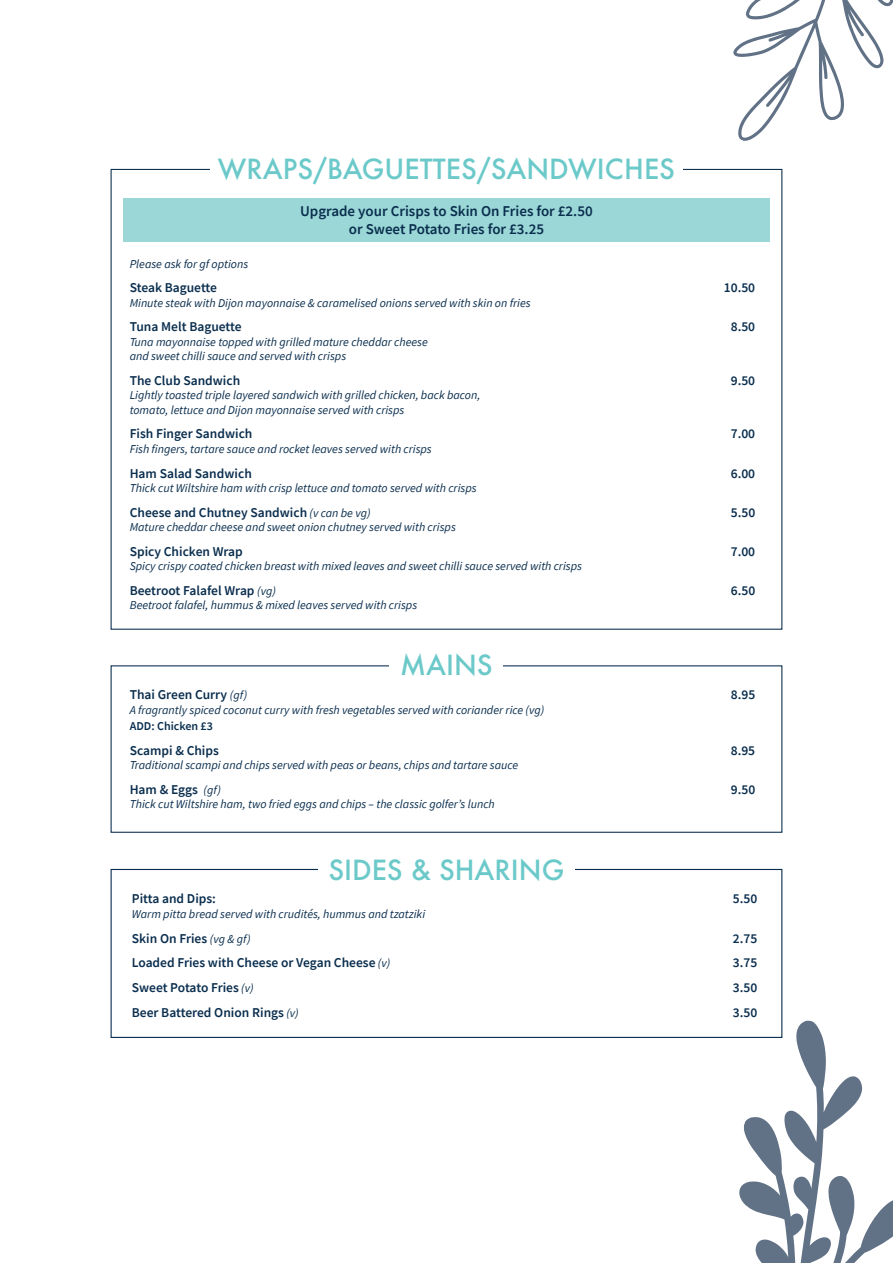
<style>
.page{position:relative;width:893px;height:1263px;background:#fff}
.page>*{position:absolute;margin:0;border:0;box-sizing:border-box;transform-origin:0 0}
.t1{font:500 27px "Futura";color:#6cc9c9}
.Dish{font:600 15px/18px "Source Sans Pro";color:#0a2e4e;text-align:center}
.Dish-2{font:600 13.5px "Source Sans Pro";color:#0a2e4e}
.Description{font:italic 12px/14.4px "Source Sans Pro";color:#0a2e4e}
.Dish-3{font:italic 12px "Source Sans Pro";color:#0a2e4e}
.Description-2{font:600 12px "Source Sans Pro";color:#0a2e4e}
.s1{font-weight:400;font-style:italic;font-size:12px}
</style>
<div class="page">
<svg style="left:733px;top:0;width:160px;height:141px"></svg>
<svg style="left:739px;top:1020px;width:154px;height:243px"></svg>
<div style="left:111px;top:665px;width:671px;height:168px;background:#fff;border:1px solid #0a2e4e"></div>
<div style="left:390px;top:653px;width:113px;height:32px;background:#fff"></div>
<div style="left:111px;top:869px;width:671px;height:169px;background:#fff;border:1px solid #0a2e4e"></div>
<div style="left:318px;top:857px;width:257px;height:38px;background:#fff"></div>
<div style="left:123px;top:198px;width:647px;height:44px;background:#9bd7d7"></div>
<p class="t1" style="left:218px;top:150px;width:459px">WRAPS/BAGUETTES/SANDWICHES</p>
<p class="Dish" style="left:300px;top:201px;width:294px">Upgrade your Crisps to Skin On Fries for £2.50 or Sweet Potato Fries for £3.25</p>
<p class="Dish-3" style="left:130px;top:256px;width:120px">Please ask for gf options</p>
<p class="Dish-2" style="left:130px;top:279px;width:89px">Steak Baguette</p>
<p class="Dish-2" style="left:724px;top:279px;width:33px">10.50</p>
<p class="Description" style="left:130px;top:295px;width:402px">Minute steak with Dijon mayonnaise &amp; caramelised onions served with skin on fries</p>
<p class="Dish-2" style="left:130px;top:318px;width:114px">Tuna Melt Baguette</p>
<p class="Dish-2" style="left:731px;top:318px;width:26px">8.50</p>
<p class="Description" style="left:130px;top:334px;width:300px">Tuna mayonnaise topped with grilled mature cheddar cheese and sweet chilli sauce and served with crisps</p>
<p class="Dish-2" style="left:130px;top:372px;width:112px">The Club Sandwich</p>
<p class="Dish-2" style="left:731px;top:372px;width:26px">9.50</p>
<p class="Description" style="left:130px;top:388px;width:352px">Lightly toasted triple layered sandwich with grilled chicken, back bacon, tomato, lettuce and Dijon mayonnaise served with crisps</p>
<p class="Dish-2" style="left:130px;top:425px;width:124px">Fish Finger Sandwich</p>
<p class="Dish-2" style="left:731px;top:425px;width:26px">7.00</p>
<p class="Description" style="left:130px;top:441px;width:304px">Fish fingers, tartare sauce and rocket leaves served with crisps</p>
<p class="Dish-2" style="left:130px;top:464px;width:124px">Ham Salad Sandwich</p>
<p class="Dish-2" style="left:731px;top:464px;width:26px">6.00</p>
<p class="Description" style="left:130px;top:481px;width:348px">Thick cut Wiltshire ham with crisp lettuce and tomato served with crisps</p>
<p class="Dish-2" style="left:130px;top:503px;width:242px">Cheese and Chutney Sandwich <span class="s1">(v can be vg)</span></p>
<p class="Dish-2" style="left:731px;top:503px;width:26px">5.50</p>
<p class="Description" style="left:130px;top:520px;width:328px">Mature cheddar cheese and sweet onion chutney served with crisps</p>
<p class="Dish-2" style="left:130px;top:542px;width:115px">Spicy Chicken Wrap</p>
<p class="Dish-2" style="left:731px;top:542px;width:26px">7.00</p>
<p class="Description" style="left:130px;top:559px;width:454px">Spicy crispy coated chicken breast with mixed leaves and sweet chilli sauce served with crisps</p>
<p class="Dish-2" style="left:130px;top:581px;width:148px">Beetroot Falafel Wrap <span class="s1">(vg)</span></p>
<p class="Dish-2" style="left:731px;top:581px;width:26px">6.50</p>
<p class="Description" style="left:130px;top:598px;width:289px">Beetroot falafel, hummus &amp; mixed leaves served with crisps</p>
<p class="t1" style="left:400px;top:647px;width:94px">MAINS</p>
<p class="Dish-2" style="left:130px;top:686px;width:119px">Thai Green Curry <span class="s1">(gf)</span></p>
<p class="Dish-2" style="left:731px;top:686px;width:26px">8.95</p>
<p class="Description" style="left:130px;top:702px;width:416px">A fragrantly spiced coconut curry with fresh vegetables served with coriander rice (vg)</p>
<p class="Description-2" style="left:130px;top:718px;width:85px">ADD: Chicken £3</p>
<p class="Dish-2" style="left:130px;top:741px;width:91px">Scampi &amp; Chips</p>
<p class="Dish-2" style="left:731px;top:741px;width:26px">8.95</p>
<p class="Description" style="left:130px;top:758px;width:390px">Traditional scampi and chips served with peas or beans, chips and tartare sauce</p>
<p class="Dish-2" style="left:130px;top:780px;width:93px">Ham &amp; Eggs <span class="s1">(gf)</span></p>
<p class="Dish-2" style="left:731px;top:780px;width:26px">9.50</p>
<p class="Description" style="left:130px;top:797px;width:367px">Thick cut Wiltshire ham, two fried eggs and chips – the classic golfer’s lunch</p>
<p class="t1" style="left:328px;top:851px;width:238px">SIDES &amp; SHARING</p>
<p class="Dish-2" style="left:132px;top:890px;width:86px">Pitta and Dips:</p>
<p class="Dish-2" style="left:733px;top:890px;width:26px">5.50</p>
<p class="Description" style="left:132px;top:906px;width:295px">Warm pitta bread served with crudités, hummus and tzatziki</p>
<p class="Dish-2" style="left:132px;top:929px;width:120px">Skin On Fries <span class="s1">(vg &amp; gf)</span></p>
<p class="Dish-2" style="left:733px;top:929px;width:26px">2.75</p>
<p class="Dish-2" style="left:132px;top:954px;width:260px">Loaded Fries with Cheese or Vegan Cheese <span class="s1">(v)</span></p>
<p class="Dish-2" style="left:733px;top:954px;width:26px">3.75</p>
<p class="Dish-2" style="left:132px;top:978px;width:123px">Sweet Potato Fries <span class="s1">(v)</span></p>
<p class="Dish-2" style="left:733px;top:978px;width:26px">3.50</p>
<p class="Dish-2" style="left:132px;top:1003px;width:168px">Beer Battered Onion Rings <span class="s1">(v)</span></p>
<p class="Dish-2" style="left:733px;top:1003px;width:26px">3.50</p>
</div>
